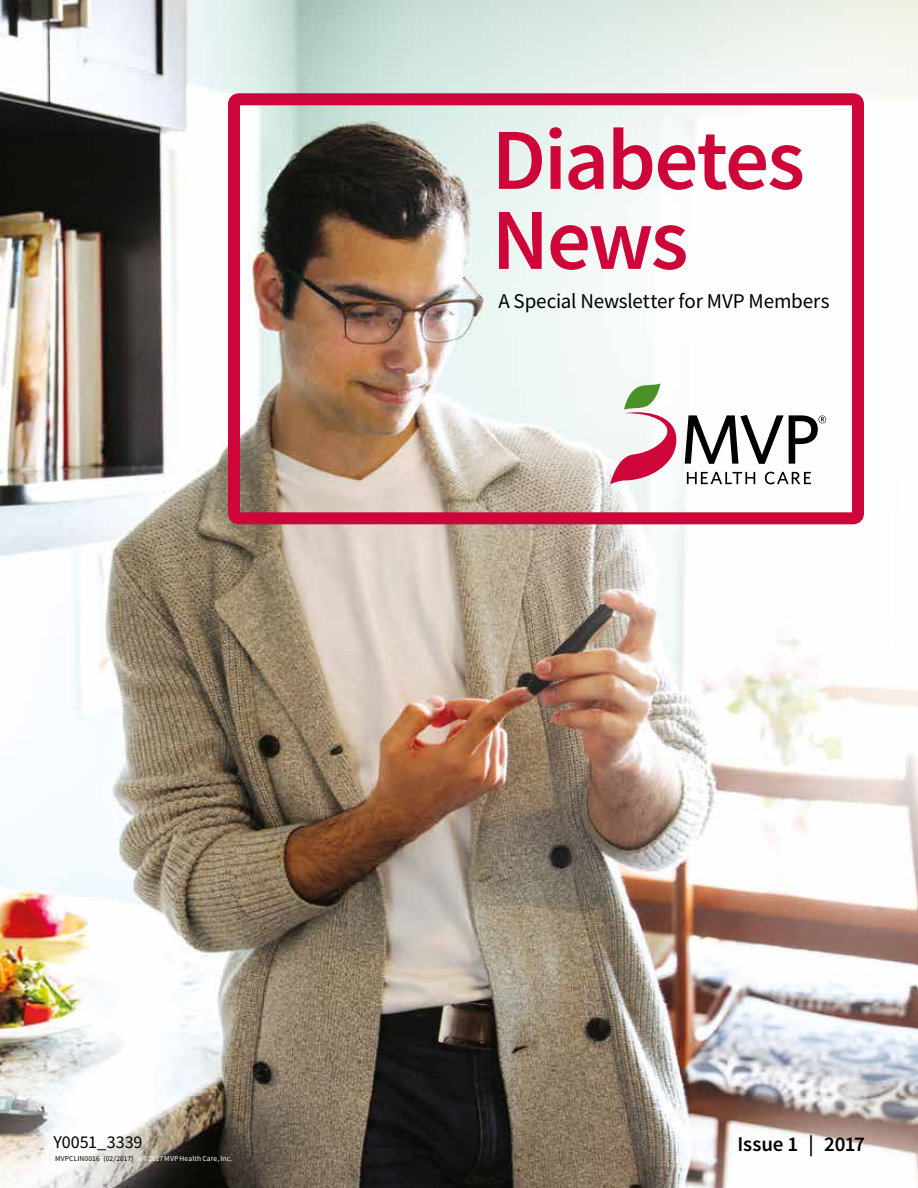
<style>
.page{position:relative;width:918px;height:1188px;background:#fff}
.page>*{position:absolute;margin:0;border:0;box-sizing:border-box;transform-origin:0 0}
.Newsletter_Headline{font:600 87px/80.1px "Source Sans Pro";letter-spacing:-.025em;color:#ce0538}
.t1{font:21px "Source Sans Pro";letter-spacing:-.005em;color:#000}
.t2{font:600 21px "Source Sans Pro";letter-spacing:-.005em;color:#000}
.t3{font:18px "Source Sans Pro";letter-spacing:-.005em;color:#000}
.t4{font:7.5px "Source Sans Pro";letter-spacing:.02em;color:#fff}
.s1{color:#000}
</style>
<div class="page">
<img style="left:0;top:0;width:918px;height:1188px">
<svg style="left:610px;top:383px;width:216px;height:101px"></svg>
<div style="left:228px;top:93px;width:636px;height:431px;border:12px solid #ce0538;border-radius:5px"></div>
<p class="Newsletter_Headline" style="left:492px;top:119px;width:315px">Diabetes<br>News</p>
<p class="t1" style="left:498px;top:288px;width:333px">A Special Newsletter for MVP Members</p>
<h3 class="t3" style="left:53px;top:1130px;width:91px">Y0051_3339</h3>
<p class="t4" style="left:55px;top:1154px;width:179px"><span class="s1">MVPCLIN0016 (02/2017)</span> w©2017 MVP Health Care, Inc.</p>
<p class="t2" style="left:737px;top:1130px;width:129px">Issue 1 | 2017</p>
</div>
